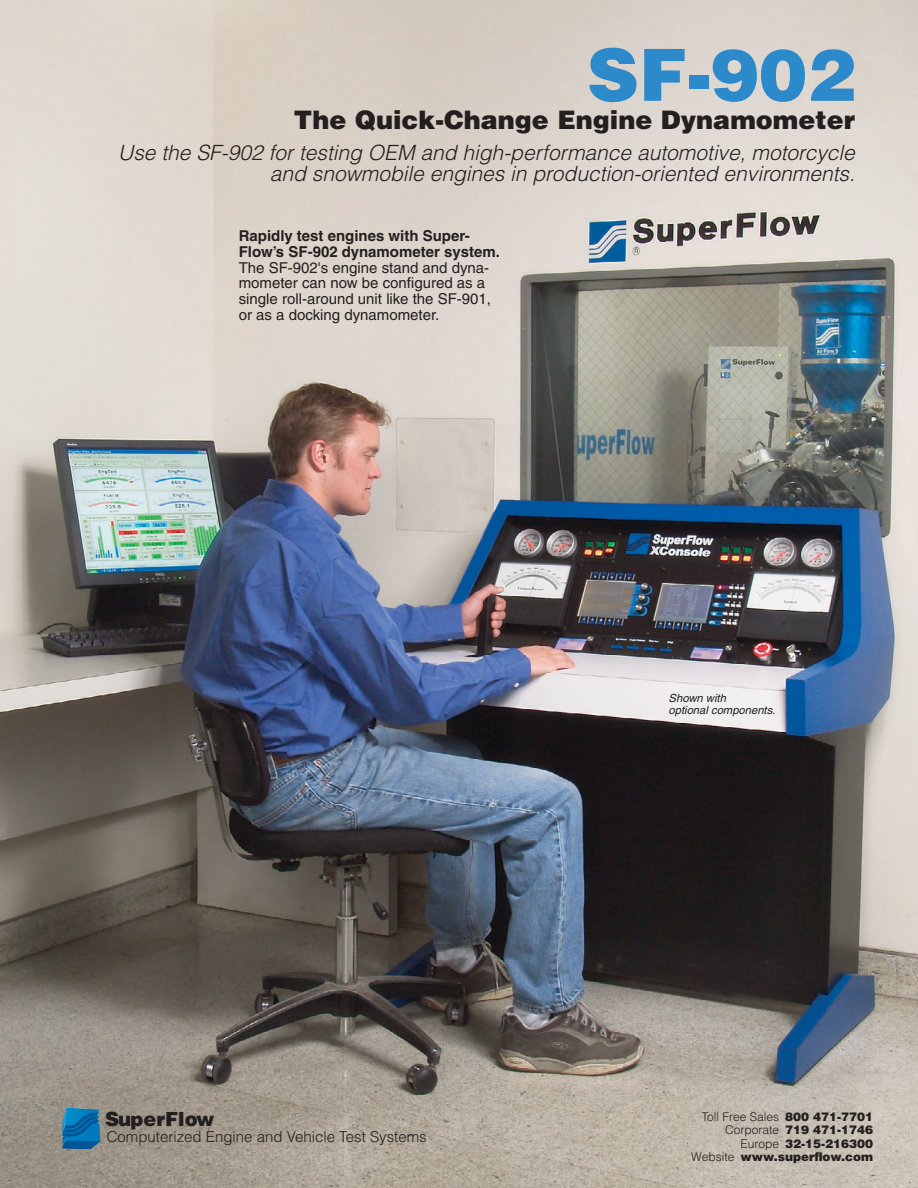
<style>
.page{position:relative;width:918px;height:1188px;background:#fff}
.page>*{position:absolute;margin:0;border:0;box-sizing:border-box;transform-origin:0 0}
.t1{font:900 72px "Helvetica";color:#2c89ca}
.t2{font:900 25.5px "Helvetica";color:#231f20}
.t3{font:italic 300 21px/21.8px "Helvetica";color:#231f20;text-align:right}
.t4{font:900 19.5px "Helvetica";color:#231f20}
.t5{font:15px/15.8px "Helvetica";color:#231f20}
.t6{font:700 15px/15.8px "Helvetica";color:#231f20}
.t7{font:300 15px "Helvetica";color:#231f20}
.t8{font:900 12px/13.5px "Helvetica";color:#231f20;text-align:right}
.t9{font:italic 11.25px/12px "Helvetica";color:#231f20}
.s1{font-weight:300}
</style>
<div class="page">
<img style="left:0;top:0;width:918px;height:1188px">
<img style="left:62px;top:1108px;width:38px;height:41px">
<h1 class="t1" style="left:587px;top:49px;width:270px">SF-902</h1>
<p class="t2" style="left:294px;top:110px;width:563px">The Quick-Change Engine Dynamometer</p>
<p class="t3" style="left:118px;top:143px;width:738px">Use the SF-902 for testing OEM and high-per for mance automotive, motorcycle and snow mo bile engines in production-oriented environments.</p>
<p class="t6" style="left:239px;top:229px;width:263px">Rapidly test engines with Su per -<br>Flow’s SF-902 dy na mom e ter sys tem.</p>
<p class="t5" style="left:239px;top:261px;width:254px">The SF-902's engine stand and dyna&shy;mometer can now be configured as a single roll-around unit like the SF-901, or as a docking dynamometer.</p>
<p class="t9" style="left:669px;top:693px;width:108px">Shown with<br>optional com po nents.</p>
<p class="t4" style="left:105px;top:1112px;width:111px">Su per Flow</p>
<p class="t8" style="left:691px;top:1111px;width:183px"><span class="s1">Toll Free Sales</span> 800 471-7701<br><span class="s1">Corporate</span> 719 471-1746<br><span class="s1">Europe</span> 32-15-216300<br><span class="s1">Website</span> www.superflow.com</p>
<p class="t7" style="left:107px;top:1131px;width:322px">Computerized Engine and Vehicle Test Systems</p>
</div>
